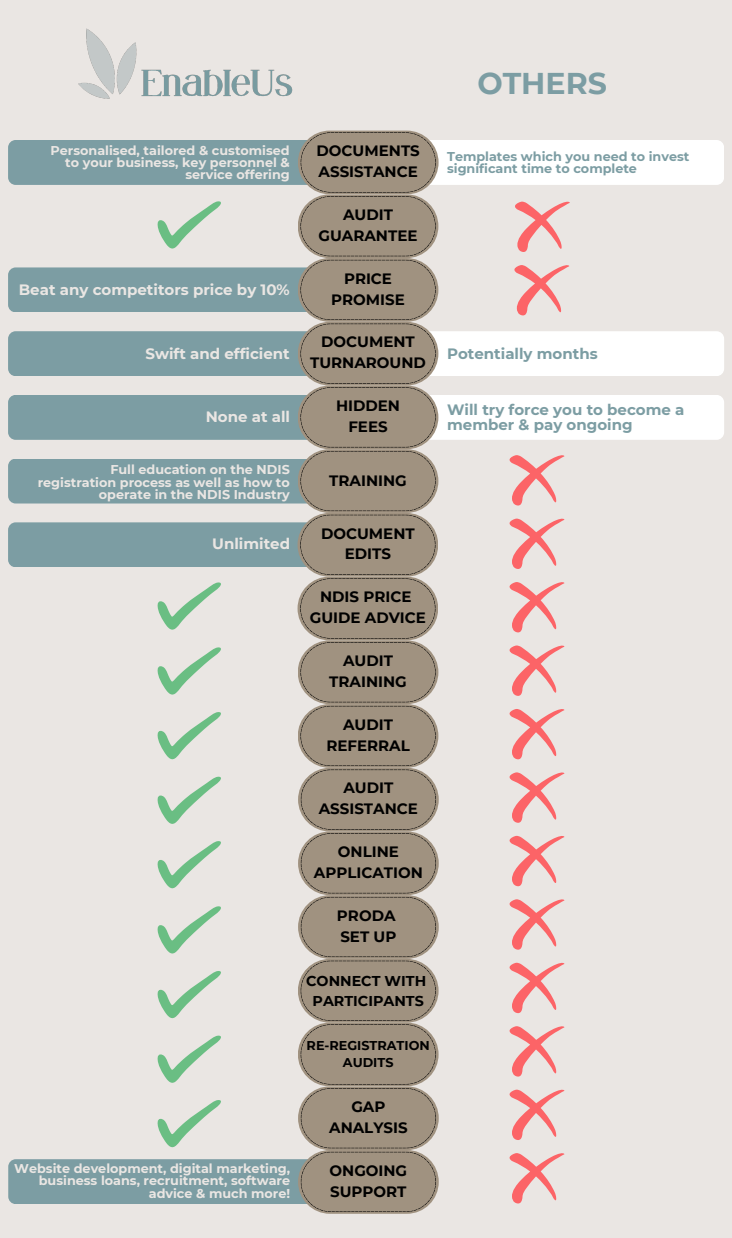
<style>
.page{position:relative;width:732px;height:1238px;background:#fff}
.page>*{position:absolute;margin:0;border:0;box-sizing:border-box;transform-origin:0 0}
.t1{font:700 30px "Montserrat";color:#7c9da3}
.t2{font:700 15px/20.9px "Montserrat";color:#000;text-align:center}
.t3{font:700 15px "Montserrat";color:#eae6e3}
.t4{font:700 15px/14.6px "Montserrat";color:#7c9da3}
.t5{font:700 14.25px/19.6px "Montserrat";color:#000;text-align:center}
.t6{font:700 12.75px/12.4px "Montserrat";color:#eae6e3;text-align:right}
.t7{font:700 12.75px/12.4px "Montserrat";color:#7c9da3}
.t8{font:700 12.75px/17.4px "Montserrat";color:#000;text-align:center}
</style>
<div class="page">
<div style="left:0;top:0;width:731px;height:1237px;background:#eae6e3"></div>
<div style="left:8px;top:140px;width:345px;height:45px;background:#7c9da3;border-radius:8px"></div>
<div style="left:385px;top:140px;width:338px;height:45px;background:#fff;border-radius:8px"></div>
<img style="left:78px;top:28px;width:215px;height:71px">
<div style="left:8px;top:267px;width:345px;height:45px;background:#7c9da3;border-radius:8px"></div>
<div style="left:8px;top:331px;width:345px;height:45px;background:#7c9da3;border-radius:8px"></div>
<div style="left:385px;top:331px;width:338px;height:45px;background:#fff;border-radius:8px"></div>
<div style="left:8px;top:395px;width:345px;height:45px;background:#7c9da3;border-radius:8px"></div>
<div style="left:385px;top:395px;width:338px;height:45px;background:#fff;border-radius:8px"></div>
<div style="left:8px;top:458px;width:345px;height:45px;background:#7c9da3;border-radius:8px"></div>
<div style="left:8px;top:522px;width:344px;height:45px;background:#7c9da3;border-radius:8px"></div>
<div style="left:8px;top:1159px;width:345px;height:45px;background:#7c9da3;border-radius:8px"></div>
<svg style="left:300px;top:132px;width:135px;height:1080px;background:#a29585"></svg>
<svg style="left:157px;top:201px;width:64px;height:48px"></svg>
<svg style="left:157px;top:582px;width:64px;height:48px"></svg>
<svg style="left:157px;top:647px;width:64px;height:48px"></svg>
<svg style="left:157px;top:712px;width:64px;height:48px"></svg>
<svg style="left:157px;top:776px;width:64px;height:48px"></svg>
<svg style="left:157px;top:841px;width:64px;height:48px"></svg>
<svg style="left:157px;top:906px;width:64px;height:48px"></svg>
<svg style="left:157px;top:971px;width:64px;height:48px"></svg>
<svg style="left:157px;top:1035px;width:64px;height:48px"></svg>
<svg style="left:157px;top:1100px;width:64px;height:48px"></svg>
<svg style="left:515px;top:201px;width:54px;height:51px"></svg>
<svg style="left:514px;top:265px;width:54px;height:50px"></svg>
<svg style="left:509px;top:455px;width:55px;height:50px"></svg>
<svg style="left:509px;top:518px;width:55px;height:51px"></svg>
<svg style="left:509px;top:582px;width:55px;height:50px"></svg>
<svg style="left:509px;top:645px;width:55px;height:51px"></svg>
<svg style="left:509px;top:709px;width:55px;height:50px"></svg>
<svg style="left:509px;top:772px;width:55px;height:50px"></svg>
<svg style="left:509px;top:835px;width:55px;height:51px"></svg>
<svg style="left:509px;top:899px;width:55px;height:50px"></svg>
<svg style="left:509px;top:962px;width:55px;height:51px"></svg>
<svg style="left:509px;top:1026px;width:55px;height:50px"></svg>
<svg style="left:509px;top:1089px;width:55px;height:51px"></svg>
<svg style="left:509px;top:1153px;width:55px;height:50px"></svg>
<h2 class="t1" style="left:477px;top:65px;width:131px">OTHERS</h2>
<p class="t6" style="left:51px;top:144px;width:240px">Personalised, tailored &amp; customised to your business, key personnel &amp; service offering</p>
<p class="t7" style="left:447px;top:150px;width:244px">Templates which you need to invest significant time to complete</p>
<h1 class="t2" style="left:316px;top:140px;width:105px;text-align:left">DOCUMENTS<br>ASSISTANCE</h1>
<h2 class="t2" style="left:318px;top:204px;width:100px">AUDIT<br>GUARANTEE</h2>
<p class="t2" style="left:331px;top:268px;width:75px">PRICE<br>PROMISE</p>
<p class="t2" style="left:310px;top:332px;width:117px">DOCUMENT<br>TURNAROUND</p>
<h2 class="t2" style="left:336px;top:395px;width:65px">HIDDEN<br>FEES</h2>
<h3 class="t3" style="left:19px;top:281px;width:272px">Beat any competitors price by 10%</h3>
<h2 class="t3" style="left:145px;top:345px;width:146px">Swift and efficient</h2>
<p class="t4" style="left:447px;top:346px;width:152px">Potentially months</p>
<p class="t3" style="left:206px;top:407px;width:86px">None at all</p>
<p class="t4" style="left:447px;top:402px;width:239px">Will try force you to become a member &amp; pay ongoing</p>
<p class="t6" style="left:38px;top:463px;width:253px">Full education on the NDIS registration process as well as how to operate in the NDIS Industry</p>
<p class="t3" style="left:212px;top:534px;width:79px">Unlimited</p>
<p class="t2" style="left:329px;top:470px;width:79px">TRAINING</p>
<h2 class="t2" style="left:321px;top:523px;width:95px">DOCUMENT<br>EDITS</h2>
<h3 class="t2" style="left:309px;top:586px;width:118px">NDIS PRICE<br>GUIDE ADVICE</h3>
<p class="t2" style="left:329px;top:650px;width:79px">AUDIT<br>TRAINING</p>
<p class="t2" style="left:326px;top:714px;width:85px">AUDIT<br>REFERRAL</p>
<h2 class="t2" style="left:318px;top:777px;width:101px">AUDIT<br>ASSISTANCE</h2>
<h3 class="t2" style="left:314px;top:841px;width:110px">ONLINE<br>APPLICATION</h3>
<h3 class="t2" style="left:337px;top:905px;width:61px;text-align:left">PRODA<br>SET UP</h3>
<h2 class="t5" style="left:306px;top:971px;width:121px">CONNECT WITH<br>PARTICIPANTS</h2>
<h3 class="t8" style="left:306px;top:1036px;width:125px">RE-REGISTRATION<br>AUDITS</h3>
<h3 class="t2" style="left:329px;top:1096px;width:80px">GAP<br>ANALYSIS</h3>
<h2 class="t2" style="left:329px;top:1159px;width:79px;text-align:left">ONGOING<br>SUPPORT</h2>
<p class="t6" style="left:14px;top:1162px;width:277px">Website development, digital marketing, business loans, recruitment, software advice &amp; much more!</p>
</div>
